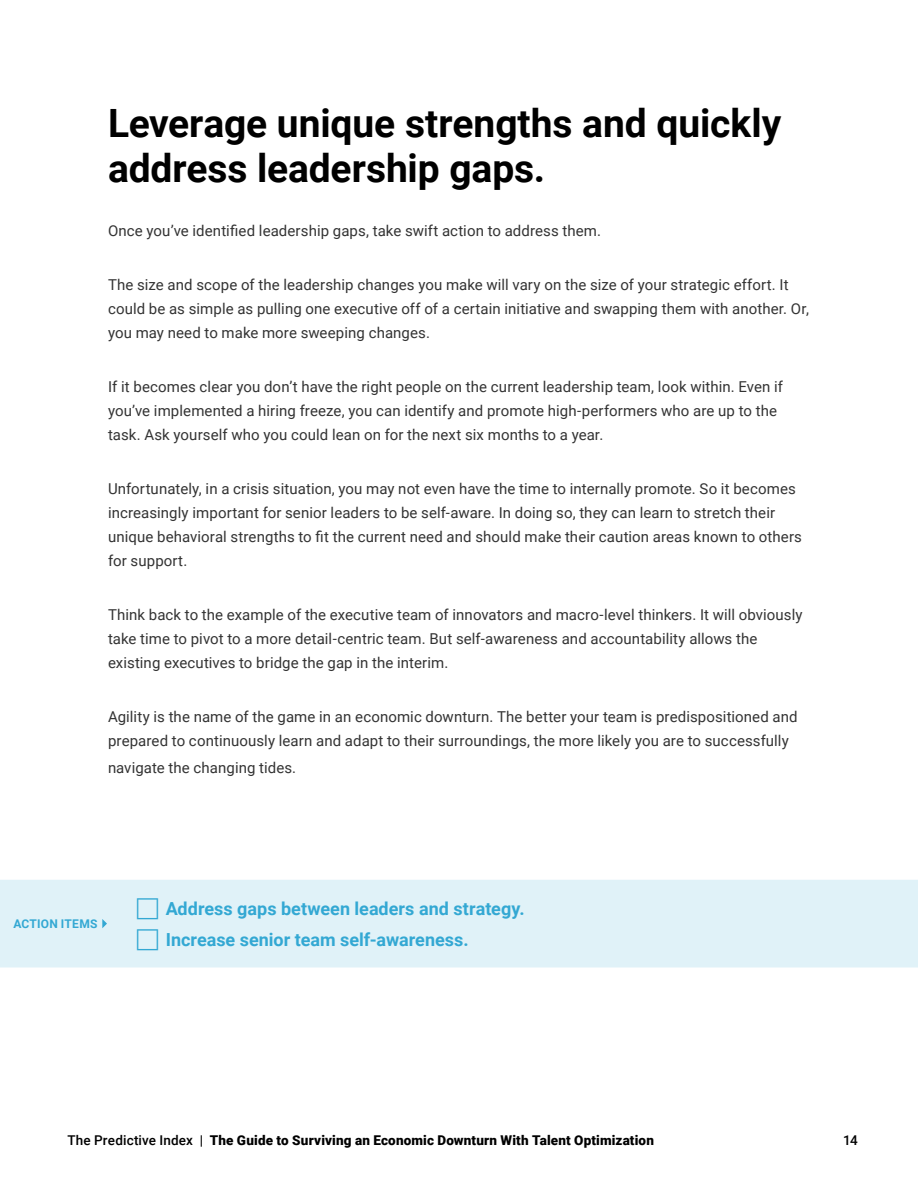
<style>
.page{position:relative;width:918px;height:1188px;background:#fff}
.page>*{position:absolute;margin:0;border:0;box-sizing:border-box;transform-origin:0 0}
.Header_2{font:700 39px/45px "Roboto";letter-spacing:-.005em;color:#000}
.t1{font:700 18px "Roboto";color:#33a8d3}
.Body{font:15px/24px "Roboto";letter-spacing:.005em;color:#333}
.t2{font:900 13.5px "Roboto";letter-spacing:.01em;color:#000}
.t3{font:500 13.5px "Roboto";color:#000}
.Body-2{font:700 12px "Roboto";letter-spacing:.02em;color:#33a8d3}
.s1{font-weight:500}
</style>
<div class="page">
<div style="left:0;top:880px;width:918px;height:88px;background:#e0f2f8"></div>
<svg style="left:102px;top:919px;width:5px;height:9px"></svg>
<svg style="left:137px;top:898px;width:21px;height:21px"></svg>
<svg style="left:137px;top:929px;width:21px;height:21px"></svg>
<p class="Header_2" style="left:108px;top:99px;width:675px">Leverage unique strengths and quickly address leadership gaps.</p>
<p class="Body" style="left:108px;top:218px;width:495px">Once you’ve identified leadership gaps, take swift action to address them.</p>
<p class="Body" style="left:108px;top:272px;width:702px">The size and scope of the leadership changes you make will vary on the size of your strategic effort. It could be as simple as pulling one executive off of a certain initiative and swapping them with another. Or, you may need to make more sweeping changes.</p>
<p class="Body" style="left:108px;top:374px;width:677px">If it becomes clear you don’t have the right people on the current leadership team, look within. Even if you’ve implemented a hiring freeze, you can identify and promote high-performers who are up to the task. Ask yourself who you could lean on for the next six months to a year.</p>
<p class="Body" style="left:108px;top:476px;width:696px">Unfortunately, in a crisis situation, you may not even have the time to internally promote. So it becomes increasingly important for senior leaders to be self-aware. In doing so, they can learn to stretch their unique behavioral strengths to fit the current need and should make their caution areas known to others for support.</p>
<p class="Body" style="left:108px;top:602px;width:696px">Think back to the example of the executive team of innovators and macro-level thinkers. It will obviously take time to pivot to a more detail-centric team. But self-awareness and accountability allows the existing executives to bridge the gap in the interim.</p>
<p class="Body" style="left:108px;top:704px;width:691px">Agility is the name of the game in an economic downturn. The better your team is predispositioned and prepared to continuously learn and adapt to their surroundings, the more likely you are to successfully</p>
<p class="Body" style="left:108px;top:755px;width:190px">navigate the changing tides.</p>
<p class="Body-2" style="left:14px;top:915px;width:86px">ACTION ITEMS</p>
<p class="t1" style="left:166px;top:896px;width:361px">Address gaps between leaders and strategy.</p>
<p class="t1" style="left:166px;top:927px;width:304px">Increase senior team self-awareness.</p>
<p class="t2" style="left:68px;top:1131px;width:588px"><span class="s1">The Predictive Index |</span> The Guide to Surviving an Economic Downturn With Talent Optimization</p>
<p class="t3" style="left:843px;top:1131px;width:16px">14</p>
</div>
